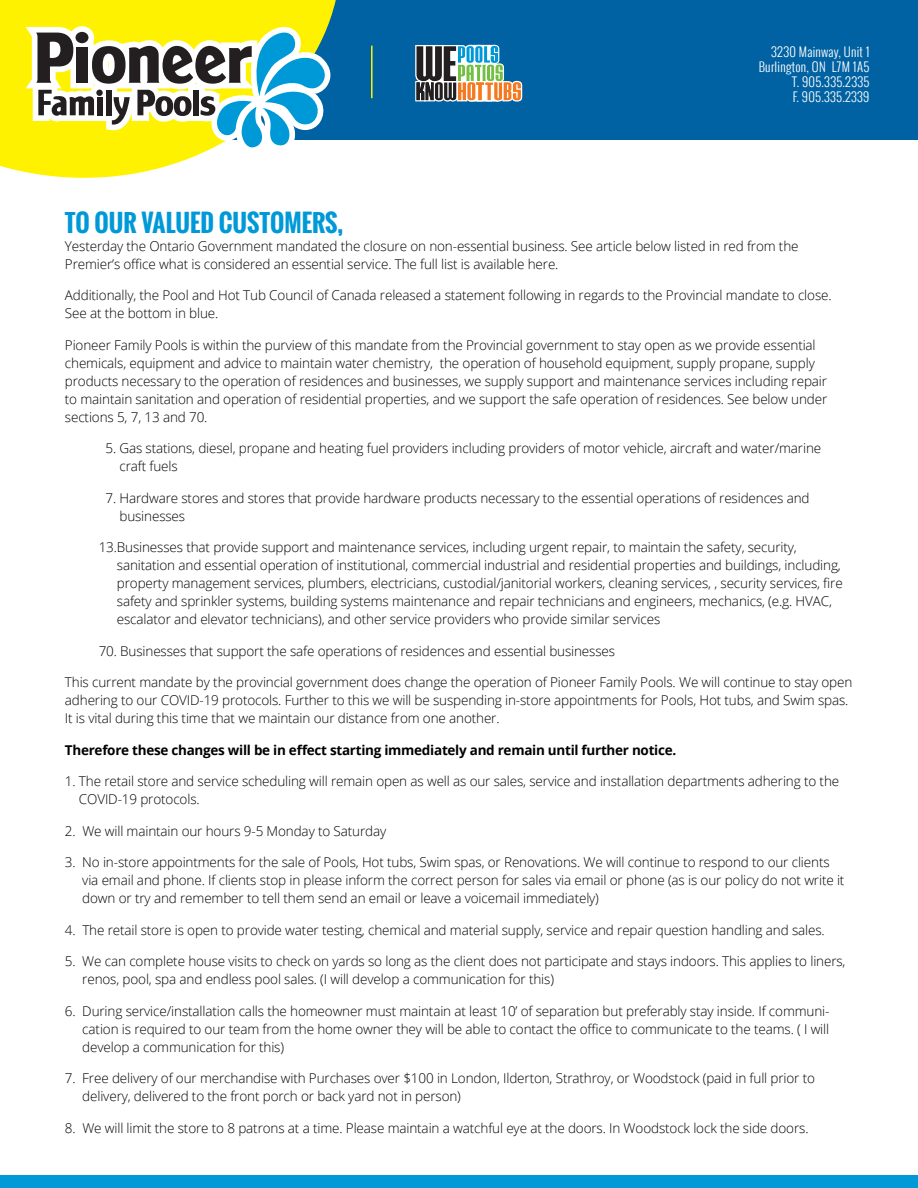
<style>
.page{position:relative;width:918px;height:1188px;background:#fff}
.page>*{position:absolute;margin:0;border:0;box-sizing:border-box;transform-origin:0 0}
.t1{font:700 24px "Oswald";color:#0099d8}
.t2{font:300 13.5px/18px "Open Sans";letter-spacing:-.01em;color:#000}
.t3{font:700 13.5px "Open Sans";letter-spacing:-.02em;color:#000}
.t4{font:300 12.75px/15px "Oswald";letter-spacing:.02em;color:#fff;text-align:right}
</style>
<div class="page">
<div style="left:54px;top:0;width:864px;height:140px;background:#0062a2"></div>
<hr style="left:371px;top:46px;width:2px;height:52px;background:#fff200">
<svg style="left:415px;top:45px;width:107px;height:57px;background:#84938c"></svg>
<svg style="left:0;top:0;width:336px;height:178px;fill:#fff200"></svg>
<svg style="left:26px;top:26px;width:307px;height:127px;background:#a9bb82"></svg>
<div style="left:0;top:1175px;width:918px;height:13px;background:#0099d8"></div>
<p class="t4" style="left:759px;top:44px;width:112px">3230 Mainway, Unit 1<br>Burlington, ON L7M 1A5<br>T. 905.335.2335<br>F. 905.335.2339</p>
<h1 class="t1" style="left:65px;top:205px;width:280px">TO OUR VALUED CUSTOMERS,</h1>
<p class="t2" style="left:65px;top:237px;width:735px">Yesterday the Ontario Government mandated the closure on non-essential business. See article below listed in red from the<br>Premier’s office what is considered an essential service. The full list is available here.</p>
<p class="t2" style="left:65px;top:286px;width:768px">Additionally, the Pool and Hot Tub Council of Canada released a statement following in regards to the Provincial mandate to close.<br>See at the bottom in blue.</p>
<p class="t2" style="left:65px;top:336px;width:764px">Pioneer Family Pools is within the purview of this mandate from the Provincial government to stay open as we provide essential chemicals, equipment and advice to maintain water chemistry, the operation of household equipment, supply propane, supply products necessary to the operation of residences and businesses, we supply support and maintenance services including repair to maintain sanitation and operation of residential properties, and we support the safe operation of residences. See below under sections 5, 7, 13 and 70.</p>
<p class="t2" style="left:119px;top:439px;width:703px;text-indent:-14px">5. Gas stations, diesel, propane and heating fuel providers including providers of motor vehicle, aircraft and water/marine craft fuels</p>
<p class="t2" style="left:119px;top:489px;width:692px;text-indent:-14px">7. Hardware stores and stores that provide hardware products necessary to the essential operations of residences and businesses</p>
<p class="t2" style="left:117px;top:538px;width:727px;text-indent:-18px">13.Businesses that provide support and maintenance services, including urgent repair, to maintain the safety, security, sanitation and essential operation of institutional, commercial industrial and residential properties and buildings, including, property management services, plumbers, electricians, custodial/janitorial workers, cleaning services, , security services, fire safety and sprinkler systems, building systems maintenance and repair technicians and engineers, mechanics, (e.g. HVAC, escalator and elevator technicians), and other service providers who provide similar services</p>
<p class="t2" style="left:99px;top:641px;width:518px">70. Businesses that support the safe operations of residences and essential businesses</p>
<p class="t2" style="left:65px;top:673px;width:789px">This current mandate by the provincial government does change the operation of Pioneer Family Pools. We will continue to stay open adhering to our COVID-19 protocols. Further to this we will be suspending in-store appointments for Pools, Hot tubs, and Swim spas.<br>It is vital during this time that we maintain our distance from one another.</p>
<p class="t3" style="left:65px;top:740px;width:613px">Therefore these changes will be in effect starting immediately and remain until further notice.</p>
<p class="t2" style="left:79px;top:772px;width:762px;text-indent:-14px">1. The retail store and service scheduling will remain open as well as our sales, service and installation departments adhering to the<br>COVID-19 protocols.</p>
<p class="t2" style="left:65px;top:821px;width:323px">2. We will maintain our hours 9-5 Monday to Saturday</p>
<p class="t2" style="left:82px;top:853px;width:764px;text-indent:-17px">3. No in-store appointments for the sale of Pools, Hot tubs, Swim spas, or Renovations. We will continue to respond to our clients via email and phone. If clients stop in please inform the correct person for sales via email or phone (as is our policy do not write it down or try and remember to tell them send an email or leave a voicemail immediately)</p>
<p class="t2" style="left:65px;top:920px;width:761px">4. The retail store is open to provide water testing, chemical and material supply, service and repair question handling and sales.</p>
<p class="t2" style="left:82px;top:952px;width:765px;text-indent:-17px">5. We can complete house visits to check on yards so long as the client does not participate and stays indoors. This applies to liners, renos, pool, spa and endless pool sales. (I will develop a communication for this)</p>
<p class="t2" style="left:82px;top:1001px;width:749px;text-align:justify;text-indent:-17px">6. During service/installation calls the homeowner must maintain at least 10’ of separation but preferably stay inside. If communi&shy;cation is required to our team from the home owner they will be able to contact the office to communicate to the teams. ( I will develop a communication for this)</p>
<p class="t2" style="left:82px;top:1069px;width:734px;text-indent:-17px">7. Free delivery of our merchandise with Purchases over $100 in London, Ilderton, Strathroy, or Woodstock (paid in full prior to delivery, delivered to the front porch or back yard not in person)</p>
<p class="t2" style="left:65px;top:1118px;width:745px">8. We will limit the store to 8 patrons at a time. Please maintain a watchful eye at the doors. In Woodstock lock the side doors.</p>
</div>
